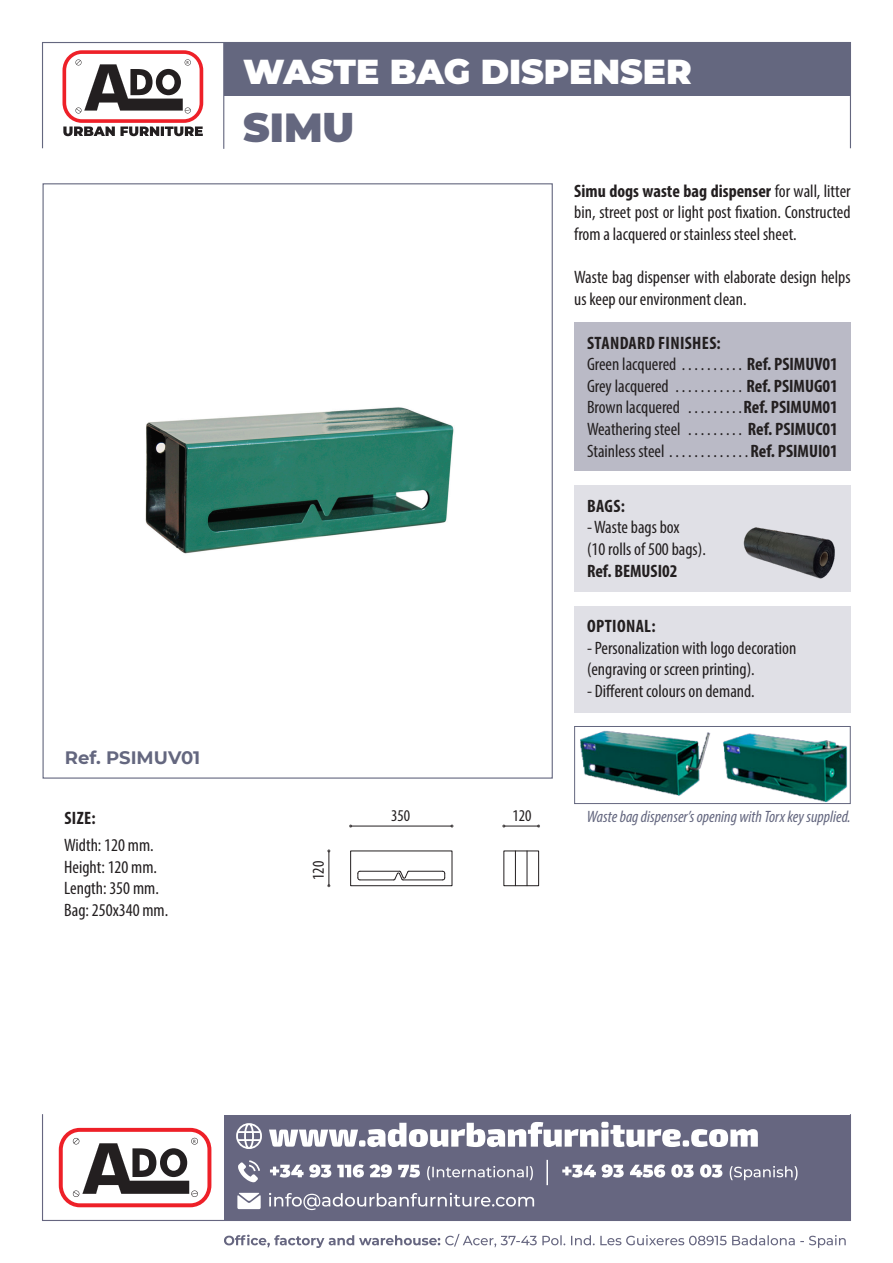
<style>
.page{position:relative;width:893px;height:1263px;background:#fff}
.page>*{position:absolute;margin:0;border:0;box-sizing:border-box;transform-origin:0 0}
.t1{font:900 40.5px "Montserrat";color:#64677f}
.t2{font:900 34.5px "Montserrat";color:#fff}
.t3{font:condensed 18px/21.6px "Myriad Pro";color:#231f20}
.t4{font:700 condensed 18px "Myriad Pro";letter-spacing:.02em;color:#231f20}
.t5{font:700 18px "Montserrat";color:#64677f}
.t6{font:italic condensed 16.5px "Myriad Pro";color:#64677f}
.t7{font:condensed 16.5px "Myriad Pro";color:#231f20}
.t8{font:4.8px "Myriad Pro";color:#231f20}
.t9{font:4.35px "Myriad Pro";color:#231f20}
.s1{font-weight:700}
</style>
<div class="page">
<svg style="left:59px;top:1128px;width:152px;height:79px"></svg>
<div style="left:224px;top:1115px;width:626px;height:105px;background:#666680"></div>
<svg style="left:236px;top:1123px;width:26px;height:26px"></svg>
<svg style="left:237px;top:1193px;width:24px;height:16px"></svg>
<hr style="left:546px;top:1160px;width:2px;height:25px;background:#fff">
<div style="left:42px;top:1113px;width:809px;height:108px;border:1px solid #666680"></div>
<svg style="left:224px;top:1234px;width:622px;height:14px"></svg>
<svg style="left:269px;top:1122px;width:489px;height:25px"></svg>
<svg style="left:269px;top:1193px;width:265px;height:17px"></svg>
<svg style="left:238px;top:1160px;width:22px;height:22px"></svg>
<svg style="left:270px;top:1164px;width:527px;height:16px"></svg>
<div style="left:42px;top:42px;width:809px;height:107px;border:1px solid #64677f"></div>
<hr style="left:223px;top:43px;width:1px;height:106px;background:#64677f">
<div style="left:224px;top:43px;width:626px;height:53px;background:#64677f"></div>
<svg style="left:63px;top:50px;width:140px;height:86px"></svg>
<img style="left:145px;top:407px;width:309px;height:147px">
<div style="left:574px;top:322px;width:277px;height:149px;background:#babac6"></div>
<div style="left:574px;top:606px;width:277px;height:106px;background:#e0e0e6"></div>
<div style="left:574px;top:485px;width:277px;height:107px;background:#e0e0e6"></div>
<img style="left:743px;top:527px;width:92px;height:51px">
<img style="left:580px;top:730px;width:268px;height:72px">
<div style="left:574px;top:726px;width:277px;height:78px;border:1px solid #64677f"></div>
<hr style="left:351px;top:826px;width:101px;height:1px;background:#231f20">
<hr style="left:329px;top:851px;width:1px;height:35px;background:#231f20">
<hr style="left:504px;top:826px;width:35px;height:1px;background:#231f20">
<svg style="left:350px;top:850px;width:189px;height:36px"></svg>
<p class="t9" style="left:187px;top:60px;width:4px">R</p>
<p class="t5" style="left:65px;top:745px;width:137px">Ref. PSIMUV01</p>
<p class="t4" style="left:64px;top:807px;width:33px">SIZE:</p>
<p class="t3" style="left:64px;top:834px;width:89px">Width: 120 mm.</p>
<p class="t3" style="left:64px;top:856px;width:93px">Height: 120 mm.</p>
<p class="t3" style="left:64px;top:877px;width:94px">Length: 350 mm.</p>
<p class="t3" style="left:64px;top:899px;width:104px">Bag: 250x340 mm.</p>
<p class="t2" style="left:243px;top:45px;width:450px">WASTE BAG DISPENSER</p>
<p class="t1" style="left:243px;top:98px;width:113px">SIMU</p>
<p class="t7" style="left:308px;top:880px;width:21px;rotate:-90deg">120</p>
<p class="t7" style="left:391px;top:806px;width:21px">350</p>
<p class="t3" style="left:574px;top:180px;width:278px;text-align:justify"><span class="s1">Simu dogs waste bag dispenser</span> for wall, litter bin, street post or light post fixation. Constructed from a lacquered or stainless steel sheet.</p>
<p class="t3" style="left:574px;top:266px;width:278px">Waste bag dispenser with elaborate design helps us keep our environment clean.</p>
<p class="t4" style="left:587px;top:331px;width:135px">STANDARD FINISHES:</p>
<p class="t3" style="left:587px;top:353px;width:252px">Green lacquered . . . . . . . . . . <span class="s1">Ref. PSIMUV01</span></p>
<p class="t3" style="left:587px;top:375px;width:252px">Grey lacquered . . . . . . . . . . . <span class="s1">Ref. PSIMUG01</span></p>
<p class="t3" style="left:587px;top:396px;width:252px">Brown lacquered . . . . . . . . <span class="s1">Ref. PSIMUM01</span></p>
<p class="t3" style="left:587px;top:418px;width:252px">Weathering steel . . . . . . . . . <span class="s1">Ref. PSIMUC01</span></p>
<p class="t3" style="left:587px;top:440px;width:252px">Stainless steel . . . . . . . . . . . . <span class="s1">Ref. PSIMUI01</span></p>
<p class="t4" style="left:587px;top:494px;width:39px">BAGS:</p>
<p class="t3" style="left:587px;top:516px;width:94px">- Waste bags box</p>
<p class="t3" style="left:587px;top:538px;width:119px">(10 rolls of 500 bags).<br><span class="s1">Ref. BEMUSI02</span></p>
<p class="t4" style="left:587px;top:615px;width:70px">OPTIONAL:</p>
<p class="t3" style="left:587px;top:637px;width:211px">- Personalization with logo decoration (engraving or screen printing).</p>
<p class="t3" style="left:587px;top:680px;width:167px">- Different colours on demand.</p>
<p class="t7" style="left:512px;top:806px;width:21px">120</p>
<p class="t6" style="left:587px;top:806px;width:265px">Waste bag dispenser’s opening with Torx key supplied.</p>
<p class="t8" style="left:193px;top:1138px;width:4px">R</p>
</div>
